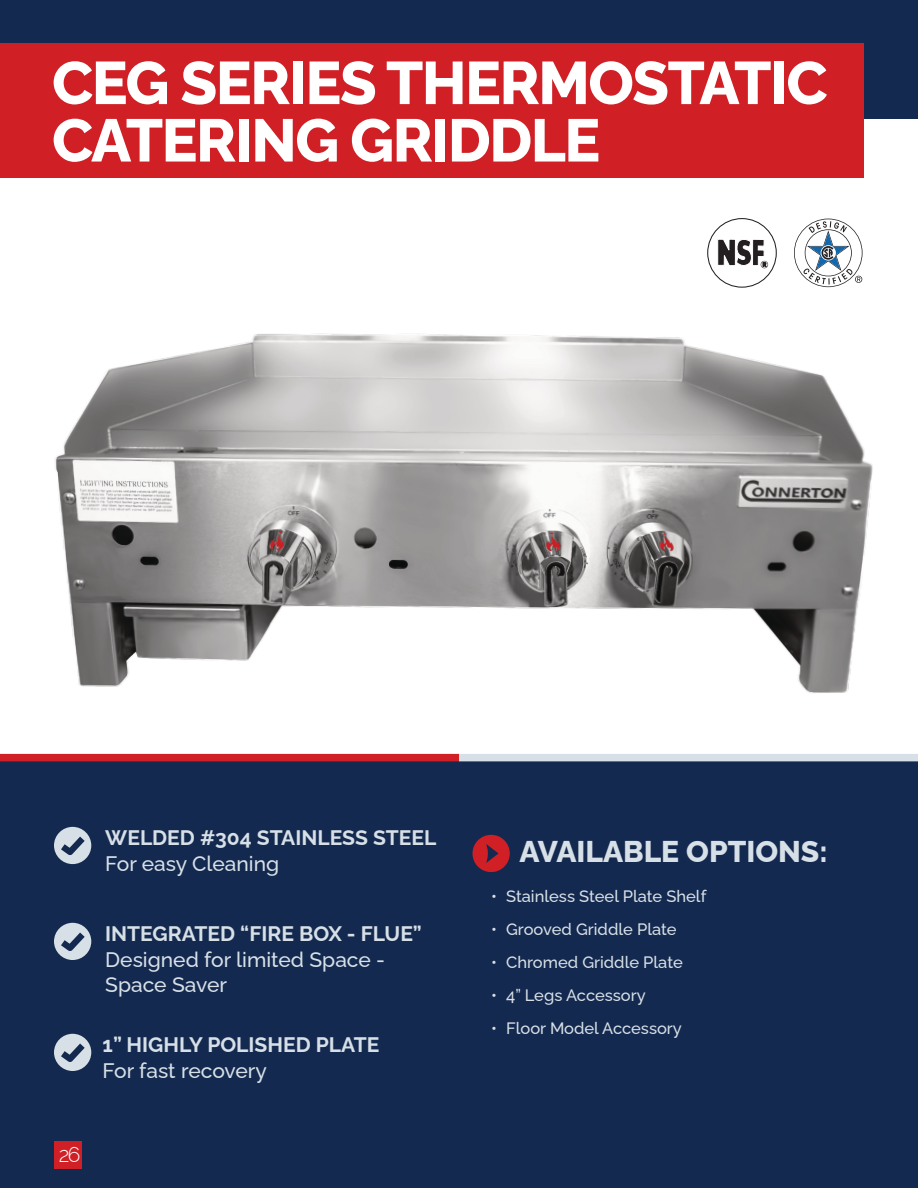
<style>
.page{position:relative;width:918px;height:1188px;background:#fff}
.page>*{position:absolute;margin:0;border:0;box-sizing:border-box;transform-origin:0 0}
.t1{font:800 60px/57.4px "Raleway";letter-spacing:-.025em;color:#fff}
.t2{font:800 30px "Raleway";color:#d7e0e7}
.t3{font:700 21px "Raleway";color:#d7e0e7}
.t4{font:500 21px/25.5px "Raleway";color:#d7e0e7}
.t5{font:300 21px "Raleway";color:#fff}
.t6{font:500 16.5px "Raleway";color:#d7e0e7}
</style>
<div class="page">
<div style="left:0;top:0;width:918px;height:119px;background:#14294f"></div>
<div style="left:0;top:43px;width:864px;height:135px;background:#d02026"></div>
<div style="left:0;top:758px;width:918px;height:430px;background:#14294f"></div>
<div style="left:459px;top:754px;width:459px;height:7px;background:#d7e0e7"></div>
<div style="left:0;top:754px;width:459px;height:7px;background:#d02026"></div>
<svg style="left:54px;top:827px;width:37px;height:37px"></svg>
<svg style="left:54px;top:1034px;width:37px;height:37px"></svg>
<svg style="left:54px;top:923px;width:37px;height:37px"></svg>
<svg style="left:472px;top:835px;width:38px;height:37px"></svg>
<div style="left:54px;top:1141px;width:28px;height:28px;background:#d02026"></div>
<img style="left:55px;top:218px;width:818px;height:475px">
<h1 class="t1" style="left:52px;top:54px;width:777px">CEG SERIES THERMOSTATIC<br>CATERING GRIDDLE</h1>
<p class="t3" style="left:105px;top:825px;width:333px">WELDED #304 STAINLESS STEEL</p>
<p class="t4" style="left:105px;top:851px;width:175px">For easy Cleaning</p>
<p class="t3" style="left:105px;top:921px;width:318px">INTEGRATED “FIRE BOX - FLUE”</p>
<p class="t4" style="left:105px;top:946px;width:281px">Designed for limited Space -<br>Space Saver</p>
<p class="t3" style="left:103px;top:1032px;width:278px">1” HIGHLY POLISHED PLATE</p>
<p class="t4" style="left:103px;top:1058px;width:166px">For fast recovery</p>
<p class="t5" style="left:59px;top:1142px;width:23px">26</p>
<h2 class="t2" style="left:520px;top:834px;width:309px">AVAILABLE OPTIONS:</h2>
<p class="t6" style="left:491px;top:886px;width:217px">• Stainless Steel Plate Shelf</p>
<p class="t6" style="left:491px;top:919px;width:187px">• Grooved Griddle Plate</p>
<p class="t6" style="left:491px;top:952px;width:193px">• Chromed Griddle Plate</p>
<p class="t6" style="left:491px;top:985px;width:156px">• 4” Legs Accessory</p>
<p class="t6" style="left:491px;top:1018px;width:192px">• Floor Model Accessory</p>
</div>
